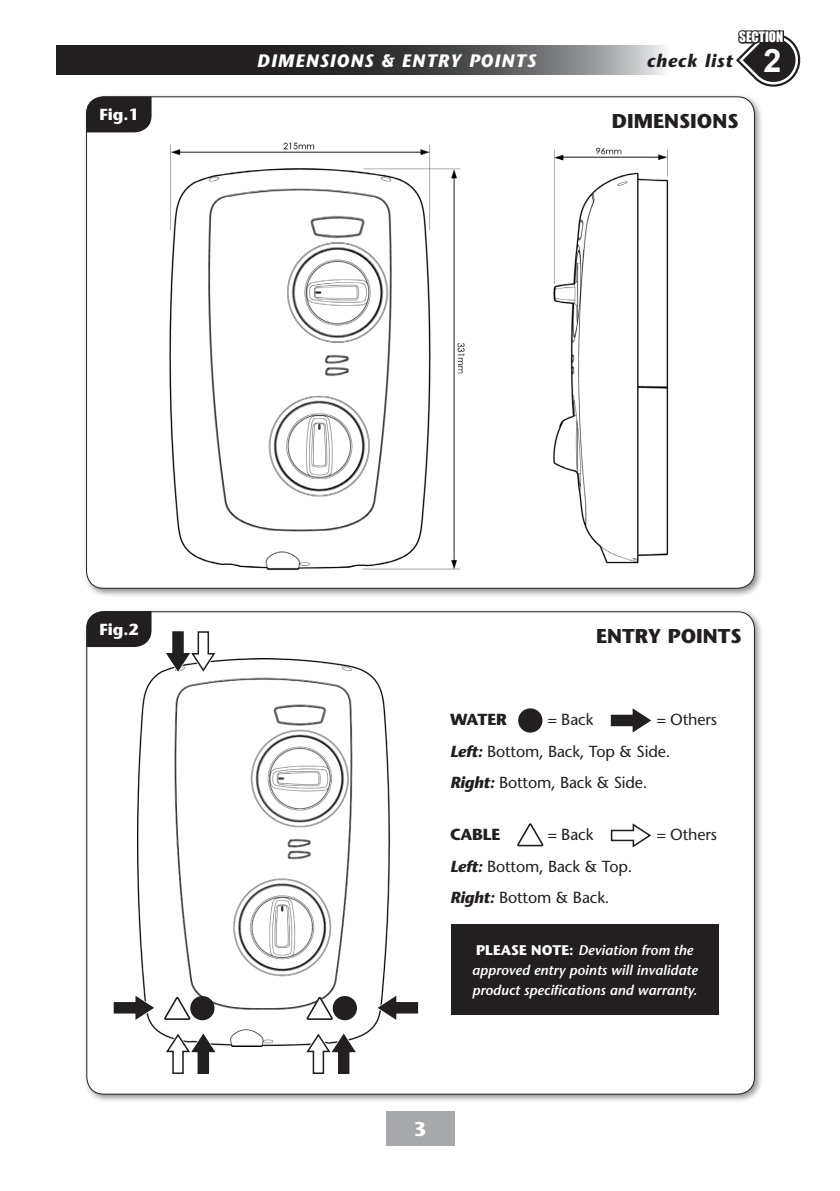
<style>
.page{position:relative;width:840px;height:1191px;background:#fff}
.page>*{position:absolute;margin:0;border:0;box-sizing:border-box;transform-origin:0 0}
.t1{font:700 32.2px "Arial";color:#fff}
._01_Heading_10pt_Bol{font:700 20px "Stone Sans Std";color:#231f20}
.t2{font:700 20px "Stone Sans Std";color:#fff}
.t3{font:italic 700 18px "Stone Sans Std";letter-spacing:.05em;color:#fff}
.t4{font:italic 700 18px "Stone Sans Std";letter-spacing:.05em;color:#231f20}
.t5{font:500 16px "Stone Sans Std";letter-spacing:-.01em;color:#231f20}
.t6{font:700 16px "Stone Sans Std";color:#fff}
.t7{font:700 16px "Stone Sans Std";letter-spacing:-.01em;color:#231f20}
.t8{font:italic 600 14px/20px "Stone Sans Std";color:#fff;text-align:center}
.t9{font:13.2px "Impact";color:#fff}
.s1{font-weight:700;font-style:italic}
.s2{font-weight:700;font-style:normal}
</style>
<div class="page">
<div style="left:386px;top:1111px;width:68px;height:34px;background:#a8a9ad"></div>
<div style="left:83px;top:608px;width:680px;height:495px;background:#231f20;opacity:.5"></div>
<div style="left:87px;top:612px;width:667px;height:482px;background:#fff;border-radius:17px"></div>
<svg style="left:57px;top:46px;width:609px;height:29px;background:#494849"></svg>
<svg style="left:736px;top:30px;width:65px;height:56px"></svg>
<div style="left:450px;top:924px;width:268px;height:90px;background:#231f20"></div>
<img style="left:138px;top:658px;width:253px;height:388px">
<div style="left:83px;top:93px;width:680px;height:505px;background:#231f20;opacity:.5"></div>
<div style="left:86px;top:97px;width:668px;height:491px;background:#fff;border-radius:17px"></div>
<svg style="left:86px;top:611px;width:65px;height:36px;background:#2e2a2b"></svg>
<div style="left:86px;top:97px;width:65px;height:35px;background:#231f20"></div>
<svg style="left:305px;top:997px;width:28px;height:23px"></svg>
<svg style="left:517px;top:824px;width:27px;height:23px"></svg>
<svg style="left:162px;top:631px;width:57px;height:45px"></svg>
<svg style="left:302px;top:1029px;width:58px;height:45px"></svg>
<svg style="left:113px;top:991px;width:106px;height:83px"></svg>
<svg style="left:373px;top:991px;width:46px;height:33px"></svg>
<div style="left:191px;top:996px;width:22px;height:23px;background:#231f20;border-radius:50%"></div>
<div style="left:190px;top:996px;width:24px;height:24px;border:2px solid #231f20;border-radius:50%"></div>
<div style="left:333px;top:996px;width:23px;height:23px;background:#231f20;border-radius:50%"></div>
<div style="left:332px;top:996px;width:25px;height:24px;border:2px solid #231f20;border-radius:50%"></div>
<svg style="left:610px;top:708px;width:41px;height:25px"></svg>
<div style="left:518px;top:709px;width:23px;height:23px;background:#231f20;border-radius:50%"></div>
<div style="left:518px;top:708px;width:24px;height:24px;border:2px solid #231f20;border-radius:50%"></div>
<svg style="left:610px;top:823px;width:41px;height:25px"></svg>
<img style="left:169px;top:142px;width:296px;height:429px">
<img style="left:553px;top:147px;width:116px;height:417px">
<p class="t6" style="left:99px;top:105px;width:41px">Fig.1</p>
<p class="t9" style="left:738px;top:27px;width:45px">SECTION</p>
<p class="t3" style="left:257px;top:50px;width:280px">DIMENSIONS &amp; ENTRY POINTS</p>
<p class="t4" style="left:646px;top:50px;width:87px">check list</p>
<p class="t1" style="left:763px;top:39px;width:19px">2</p>
<p class="_01_Heading_10pt_Bol" style="left:611px;top:109px;width:128px">DIMENSIONS</p>
<p class="t6" style="left:99px;top:620px;width:41px">Fig.2</p>
<p class="_01_Heading_10pt_Bol" style="left:595px;top:624px;width:147px">ENTRY POINTS</p>
<p class="t5" style="left:547px;top:709px;width:47px">= Back</p>
<p class="t5" style="left:656px;top:709px;width:62px">= Others</p>
<p class="t7" style="left:450px;top:710px;width:58px">WATER</p>
<p class="t5" style="left:450px;top:741px;width:222px"><span class="s1">Left:</span> Bottom, Back, Top &amp; Side.</p>
<p class="t5" style="left:450px;top:773px;width:199px"><span class="s1">Right:</span> Bottom, Back &amp; Side.</p>
<p class="t7" style="left:450px;top:825px;width:52px">CABLE</p>
<p class="t5" style="left:450px;top:856px;width:184px"><span class="s1">Left:</span> Bottom, Back &amp; Top.</p>
<p class="t5" style="left:450px;top:888px;width:161px"><span class="s1">Right:</span> Bottom &amp; Back.</p>
<p class="t5" style="left:547px;top:824px;width:47px">= Back</p>
<p class="t5" style="left:656px;top:824px;width:62px">= Others</p>
<p class="t8" style="left:471px;top:939px;width:227px"><span class="s2">PLEASE NOTE:</span> Deviation from the approved entry points will invalidate product specifications and warranty.</p>
<p class="t2" style="left:413px;top:1117px;width:14px">3</p>
</div>
